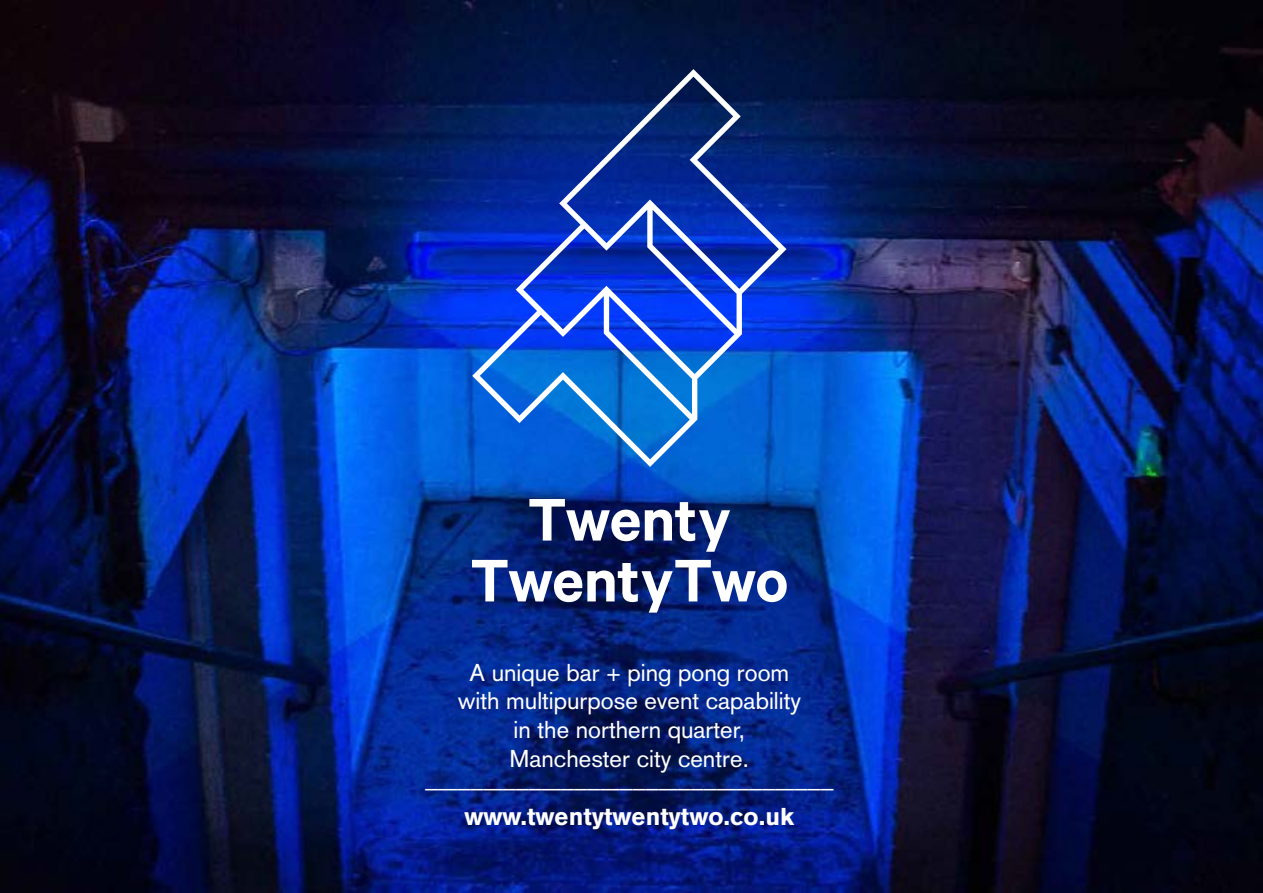
<style>
.page{position:relative;width:1263px;height:893px;background:#fff}
.page>*{position:absolute;margin:0;border:0;box-sizing:border-box;transform-origin:0 0}
.t1{font:24px "Akzidenz Grotesk";color:#fff}
.t2{font:300 24px "Akzidenz Grotesk";color:#fff}
.t3{font:900 24px "Akzidenz Grotesk";color:#fff}
</style>
<div class="page">
<img style="left:0;top:0;width:1263px;height:893px">
<svg style="left:472px;top:69px;width:314px;height:398px"></svg>
<svg style="left:529px;top:499px;width:201px;height:53px"></svg>
<svg style="left:472px;top:560px;width:315px;height:53px"></svg>
<p class="t1" style="left:469px;top:658px;width:321px">A unique bar + ping pong room</p>
<p class="t1" style="left:458px;top:687px;width:345px">with multipurpose event capability</p>
<p class="t1" style="left:513px;top:716px;width:233px">in the northern quarter,</p>
<p class="t1" style="left:509px;top:744px;width:241px">Manchester city centre.</p>
<p class="t2" style="left:424px;top:773px;width:412px">---------------------------------------------------------------</p>
<p class="t3" style="left:464px;top:802px;width:331px">www.twentytwentytwo.co.uk</p>
</div>
